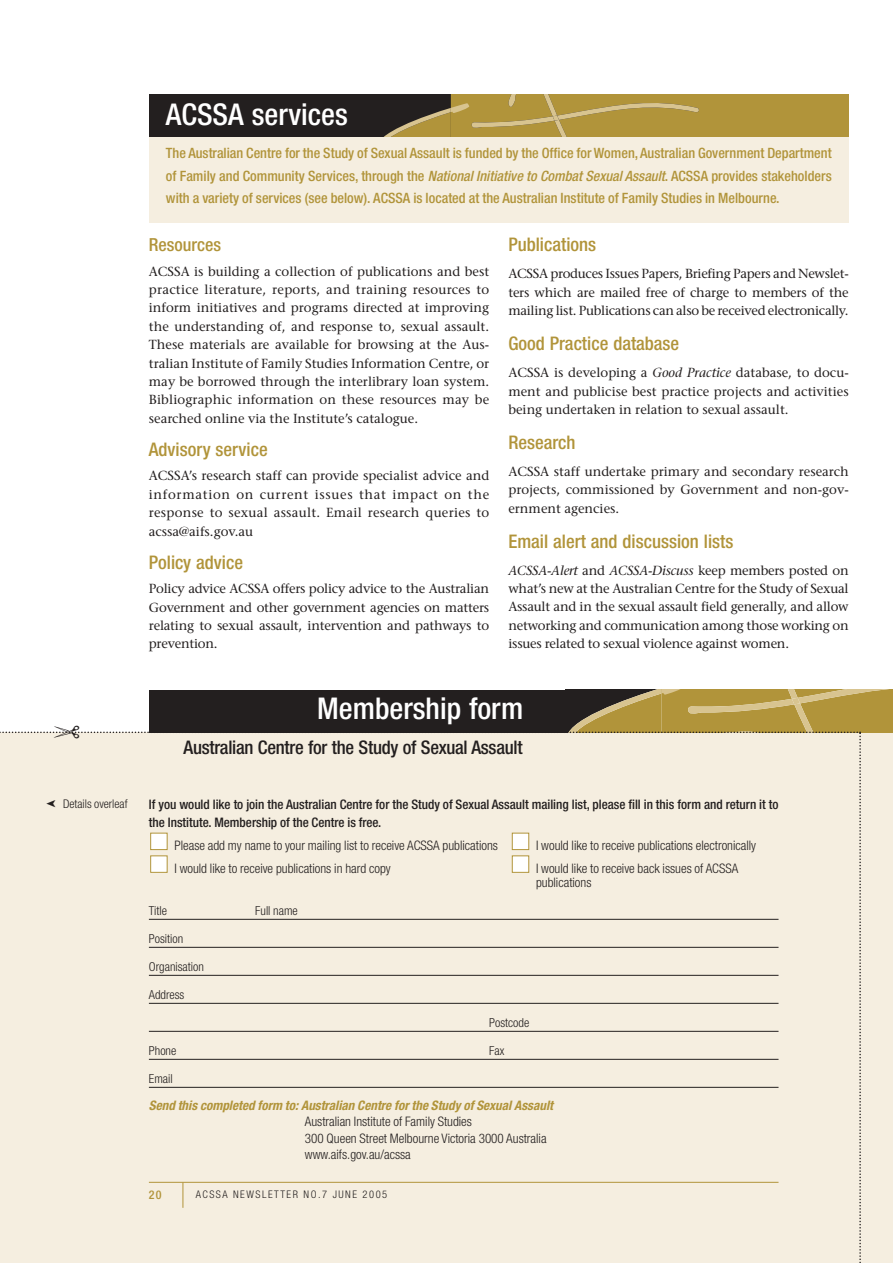
<style>
.page{position:relative;width:893px;height:1263px;background:#fff}
.page>*{position:absolute;margin:0;border:0;box-sizing:border-box;transform-origin:0 0}
.t1{font:500 condensed 30px "Helvetica Neue";color:#fff}
.t2{font:500 condensed 18.75px "Helvetica Neue";color:#b1943a}
.t3{font:500 condensed 18.75px "Helvetica Neue";letter-spacing:-.015em;color:#231f1f}
.t4{font:500 condensed 18px "Helvetica Neue";color:#b1943a}
.t5{font:500 condensed 14.25px/22.5px "Helvetica Neue";color:#b1943a;text-align:justify}
.t6{font:13.2px/18.3px "Stone Serif";color:#231f1f;text-align:justify}
.t7{font:300 condensed 13.2px/16.5px "Helvetica Neue";color:#231f1f}
.t8{font:500 condensed 13.2px/18.3px "Helvetica Neue";color:#231f1f}
.t9{font:italic 700 condensed 13.2px "Helvetica Neue";color:#b1943a}
.t10{font:300 condensed 12.3px "Helvetica Neue";color:#231f1f}
.t11{font:300 condensed 12px "Helvetica Neue";color:#231f1f}
.t12{font:500 condensed 12px "Helvetica Neue";color:#b1943a}
.t13{font:300 condensed 10.5px "Helvetica Neue";letter-spacing:.145em;color:#231f1f}
.s1{font-style:italic}
</style>
<div class="page">
<div style="left:703px;top:95px;width:145px;height:42px;background:#b1943a"></div>
<div style="left:149px;top:95px;width:562px;height:42px;background:#231f1f"></div>
<svg style="left:384px;top:95px;width:327px;height:42px;background:#a28a40"></svg>
<div style="left:149px;top:137px;width:699px;height:85px;background:#f5eee0"></div>
<svg style="left:0;top:690px;width:892px;height:573px;background:#e8e1d2"></svg>
<p class="t11" style="left:63px;top:799px;width:66px">Details overleaf</p>
<h1 class="t1" style="left:166px;top:104px;width:183px">ACSSA services</h1>
<p class="t5" style="left:166px;top:143px;width:667px">The Australian Centre for the Study of Sexual Assault is funded by the Office for Women, Australian Government Department of Family and Community Services, through the <span class="s1">National Initiative to Combat Sexual Assault</span>. ACSSA provides stakeholders with a variety of services (see below). ACSSA is located at the Australian Institute of Family Studies in Melbourne.</p>
<h3 class="t4" style="left:149px;top:238px;width:74px">Resources</h3>
<p class="t6" style="left:149px;top:263px;width:342px">ACSSA is building a collection of publications and best practice literature, reports, and training resources to inform initiatives and programs directed at improving the understanding of, and response to, sexual assault.<br>These materials are available for browsing at the Aus&shy;tralian Institute of Family Studies Information Centre, or may be borrowed through the interlibrary loan system.<br>Bibliographic information on these resources may be searched online via the Institute’s catalogue.</p>
<h2 class="t2" style="left:149px;top:442px;width:120px">Advisory service</h2>
<p class="t6" style="left:149px;top:468px;width:342px">ACSSA’s research staff can provide specialist advice and information on current issues that impact on the response to sexual assault. Email research queries to acssa@aifs.gov.au</p>
<h2 class="t2" style="left:149px;top:555px;width:96px">Policy advice</h2>
<p class="t6" style="left:149px;top:581px;width:342px">Policy advice ACSSA offers policy advice to the Australian Government and other government agencies on matters relating to sexual assault, intervention and pathways to prevention.</p>
<h2 class="t2" style="left:508px;top:238px;width:89px">Publications</h2>
<p class="t6" style="left:508px;top:266px;width:342px">ACSSA produces Issues Papers, Briefing Papers and Newslet&shy;ters which are mailed free of charge to members of the mailing list. Publications can also be received electronically.</p>
<h2 class="t2" style="left:508px;top:337px;width:172px">Good Practice database</h2>
<p class="t6" style="left:508px;top:365px;width:342px">ACSSA is developing a <span class="s1">Good Practice</span> database, to docu&shy;ment and publicise best practice projects and activities being undertaken in relation to sexual assault.</p>
<h2 class="t2" style="left:508px;top:436px;width:69px">Research</h2>
<p class="t6" style="left:508px;top:464px;width:342px">ACSSA staff undertake primary and secondary research projects, commissioned by Government and non-gov&shy;ernment agencies.</p>
<h2 class="t2" style="left:508px;top:534px;width:226px">Email alert and discussion lists</h2>
<p class="t6" style="left:508px;top:562px;width:342px"><span class="s1">ACSSA-Alert</span> and <span class="s1">ACSSA-Discuss</span> keep members posted on what’s new at the Australian Centre for the Study of Sexual Assault and in the sexual assault field generally, and allow networking and communication among those working on issues related to sexual violence against women.</p>
<h1 class="t1" style="left:317px;top:698px;width:207px">Membership form</h1>
<h2 class="t3" style="left:183px;top:741px;width:340px">Australian Centre for the Study of Sexual Assault</h2>
<p class="t8" style="left:149px;top:796px;width:631px">If you would like to join the Australian Centre for the Study of Sexual Assault mailing list, please fill in this form and return it to the Institute. Membership of the Centre is free.</p>
<p class="t7" style="left:174px;top:838px;width:325px">Please add my name to your mailing list to receive ACSSA publications</p>
<p class="t7" style="left:536px;top:838px;width:221px">I would like to receive publications electronically</p>
<p class="t7" style="left:174px;top:861px;width:218px">I would like to receive publications in hard copy</p>
<p class="t7" style="left:536px;top:862px;width:204px;line-height:14.2px">I would like to receive back issues of ACSSA publications</p>
<p class="t10" style="left:149px;top:906px;width:20px">Title</p>
<p class="t10" style="left:255px;top:906px;width:44px">Full name</p>
<p class="t10" style="left:149px;top:934px;width:36px">Position</p>
<p class="t10" style="left:149px;top:962px;width:56px">Organisation</p>
<p class="t10" style="left:149px;top:990px;width:37px">Address</p>
<p class="t10" style="left:489px;top:1018px;width:42px">Postcode</p>
<p class="t10" style="left:149px;top:1046px;width:29px">Phone</p>
<p class="t10" style="left:489px;top:1046px;width:17px">Fax</p>
<p class="t10" style="left:149px;top:1074px;width:25px">Email</p>
<p class="t9" style="left:149px;top:1100px;width:405px">Send this completed form to: Australian Centre for the Study of Sexual Assault</p>
<p class="t7" style="left:305px;top:1114px;width:243px">Australian Institute of Family Studies<br>300 Queen Street Melbourne Victoria 3000 Australia www.aifs.gov.au/acssa</p>
<p class="t12" style="left:149px;top:1191px;width:14px">20</p>
<p class="t13" style="left:196px;top:1191px;width:193px">ACSSA NEWSLETTER NO.7 JUNE 2005</p>
</div>
